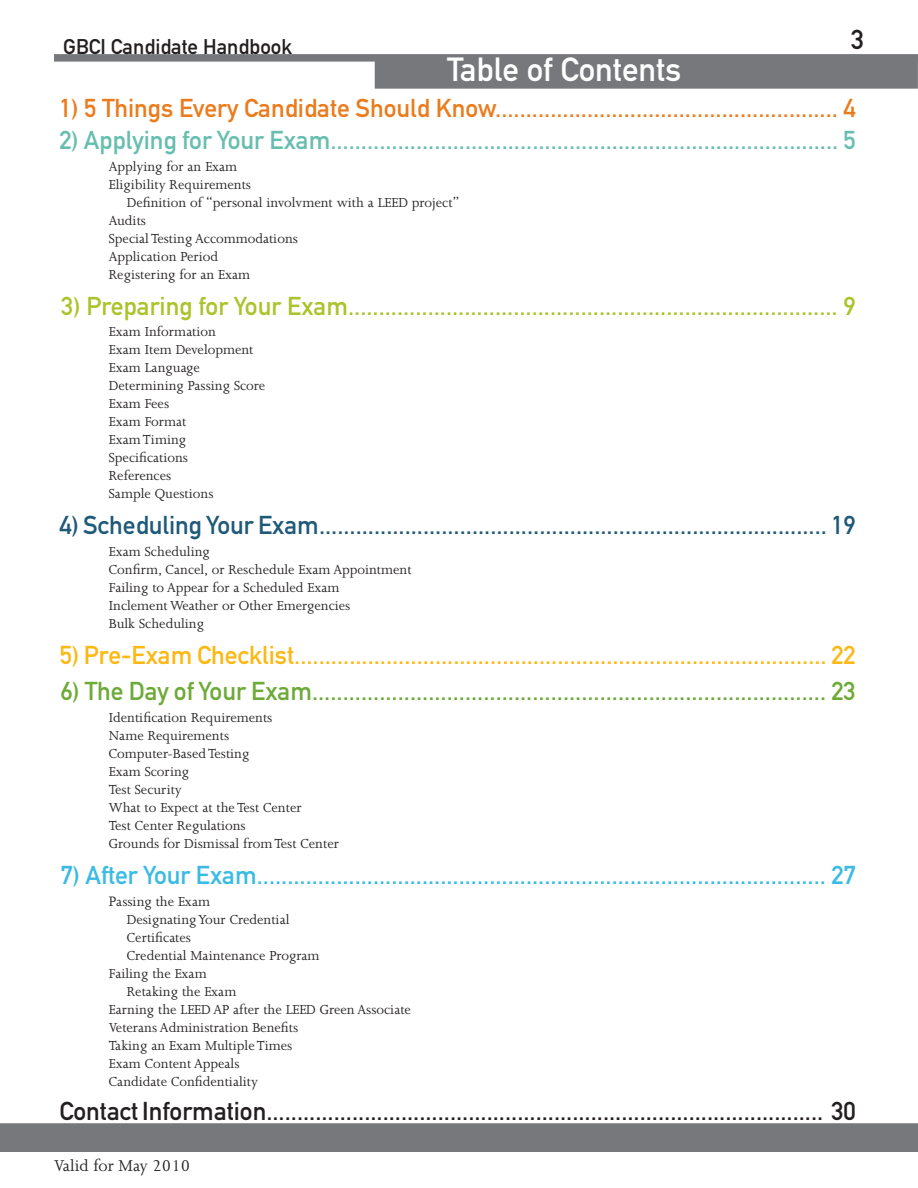
<style>
.page{position:relative;width:918px;height:1188px;background:#fff}
.page>*{position:absolute;margin:0;border:0;box-sizing:border-box;transform-origin:0 0}
.t1{font:33px "DIN Mittelschrift Std";color:#fff}
.t2{font:27px "DIN Mittelschrift Std";color:#231f20}
.t3{font:25.5px "DIN Mittelschrift Std";color:#231f20}
.t4{font:25.5px "DIN Mittelschrift Std";color:#3abbe3}
.t5{font:25.5px "DIN Mittelschrift Std";color:#fcb814}
.t6{font:25.5px "DIN Mittelschrift Std";color:#67beaf}
.t7{font:25.5px "DIN Mittelschrift Std";color:#1f5a79}
.t8{font:25.5px "DIN Mittelschrift Std";color:#6daa38}
.t9{font:25.5px "DIN Mittelschrift Std";color:#acc32b}
.t10{font:25.5px "DIN Mittelschrift Std";color:#ea7c1d}
.t11{font:21px "DIN Mittelschrift Std";color:#231f20}
.t12{font:18px "Joanna MT Std";color:#231f20}
.t13{font:15px "Joanna MT Std";color:#231f20}
.s1{font-size:15.75px}
</style>
<div class="page">
<div style="left:54px;top:54px;width:864px;height:8px;background:#76787b"></div>
<div style="left:374px;top:61px;width:544px;height:28px;background:#76787b"></div>
<div style="left:0;top:1123px;width:918px;height:29px;background:#76787b"></div>
<p class="t11" style="left:63px;top:34px;width:231px">GBCI Candidate Handbook</p>
<p class="t1" style="left:447px;top:50px;width:236px">Table of Contents</p>
<p class="t2" style="left:851px;top:23px;width:14px">3</p>
<p class="t10" style="left:59px;top:93px;width:798px">1) 5 Things Every Candidate Should Know........................................................ 4</p>
<p class="t6" style="left:59px;top:125px;width:798px">2) Applying for Your Exam................................................................................... 5</p>
<p class="t13" style="left:109px;top:158px;width:130px">Applying for an Exam</p>
<p class="t13" style="left:109px;top:176px;width:144px">Eligibility Requirements</p>
<p class="t13" style="left:127px;top:194px;width:334px">Definition of “personal involvment with a LEED project”</p>
<p class="t13" style="left:109px;top:212px;width:39px">Audits</p>
<p class="t13" style="left:109px;top:230px;width:191px">Special Testing Accommodations</p>
<p class="t13" style="left:109px;top:248px;width:111px">Application Period</p>
<p class="t13" style="left:109px;top:266px;width:143px">Registering for an Exam</p>
<p class="t9" style="left:61px;top:291px;width:796px">3) Preparing for Your Exam................................................................................ 9</p>
<p class="t13" style="left:109px;top:324px;width:109px">Exam Information</p>
<p class="t13" style="left:109px;top:342px;width:146px">Exam Item Development</p>
<p class="t13" style="left:109px;top:360px;width:93px">Exam Language</p>
<p class="t13" style="left:109px;top:378px;width:158px">Determining Passing Score</p>
<p class="t13" style="left:109px;top:396px;width:62px">Exam Fees</p>
<p class="t13" style="left:109px;top:414px;width:79px">Exam Format</p>
<p class="t13" style="left:109px;top:432px;width:79px">Exam Timing</p>
<p class="t13" style="left:109px;top:450px;width:81px">Specifications</p>
<p class="t13" style="left:109px;top:468px;width:64px">References</p>
<p class="t13" style="left:109px;top:486px;width:106px">Sample Questions</p>
<p class="t7" style="left:60px;top:510px;width:798px">4) Scheduling Your Exam................................................................................... 19</p>
<p class="t13" style="left:109px;top:543px;width:103px">Exam Scheduling</p>
<p class="t13" style="left:109px;top:561px;width:304px">Confirm, Cancel, or Reschedule Exam Appointment</p>
<p class="t13" style="left:109px;top:579px;width:232px">Failing to Appear for a Scheduled Exam</p>
<p class="t13" style="left:109px;top:597px;width:243px">Inclement Weather or Other Emergencies</p>
<p class="t13" style="left:109px;top:615px;width:97px">Bulk Scheduling</p>
<p class="t5" style="left:60px;top:640px;width:798px">5) Pre-Exam Checklist....................................................................................... 22</p>
<p class="t8" style="left:60px;top:676px;width:797px">6) The Day of Your Exam.................................................................................... 23</p>
<p class="t13" style="left:109px;top:709px;width:165px">Identification Requirements</p>
<p class="t13" style="left:109px;top:727px;width:122px">Name Requirements</p>
<p class="t13" style="left:109px;top:745px;width:142px">Computer-Based Testing</p>
<p class="t13" style="left:109px;top:763px;width:82px">Exam Scoring</p>
<p class="t13" style="left:109px;top:781px;width:75px">Test Security</p>
<p class="t13" style="left:109px;top:799px;width:194px">What to Expect at the Test Center</p>
<p class="t13" style="left:109px;top:817px;width:138px">Test Center Regulations</p>
<p class="t13" style="left:109px;top:835px;width:232px">Grounds for Dismissal from Test Center</p>
<p class="t4" style="left:61px;top:860px;width:797px">7) After Your Exam............................................................................................. 27</p>
<p class="t13" style="left:109px;top:893px;width:103px"><span class="s1">P</span>assing the Exam</p>
<p class="t13" style="left:127px;top:911px;width:164px">Designating Your Credential</p>
<p class="t13" style="left:127px;top:929px;width:66px">Certificates</p>
<p class="t13" style="left:127px;top:947px;width:194px">Credential Maintenance Program</p>
<p class="t13" style="left:109px;top:965px;width:99px">Failing the Exam</p>
<p class="t13" style="left:127px;top:983px;width:111px">Retaking the Exam</p>
<p class="t13" style="left:109px;top:1001px;width:304px">Earning the LEED AP after the LEED Green Associate</p>
<p class="t13" style="left:109px;top:1019px;width:191px">Veterans Administration Benefits</p>
<p class="t13" style="left:109px;top:1037px;width:185px">Taking an Exam Multiple Times</p>
<p class="t13" style="left:109px;top:1055px;width:132px">Exam Content Appeals</p>
<p class="t13" style="left:109px;top:1073px;width:151px">Candidate Confidentiality</p>
<p class="t3" style="left:59px;top:1096px;width:798px">Contact Information........................................................................................... 30</p>
<p class="t12" style="left:54px;top:1156px;width:138px">Valid for May 2010</p>
</div>
